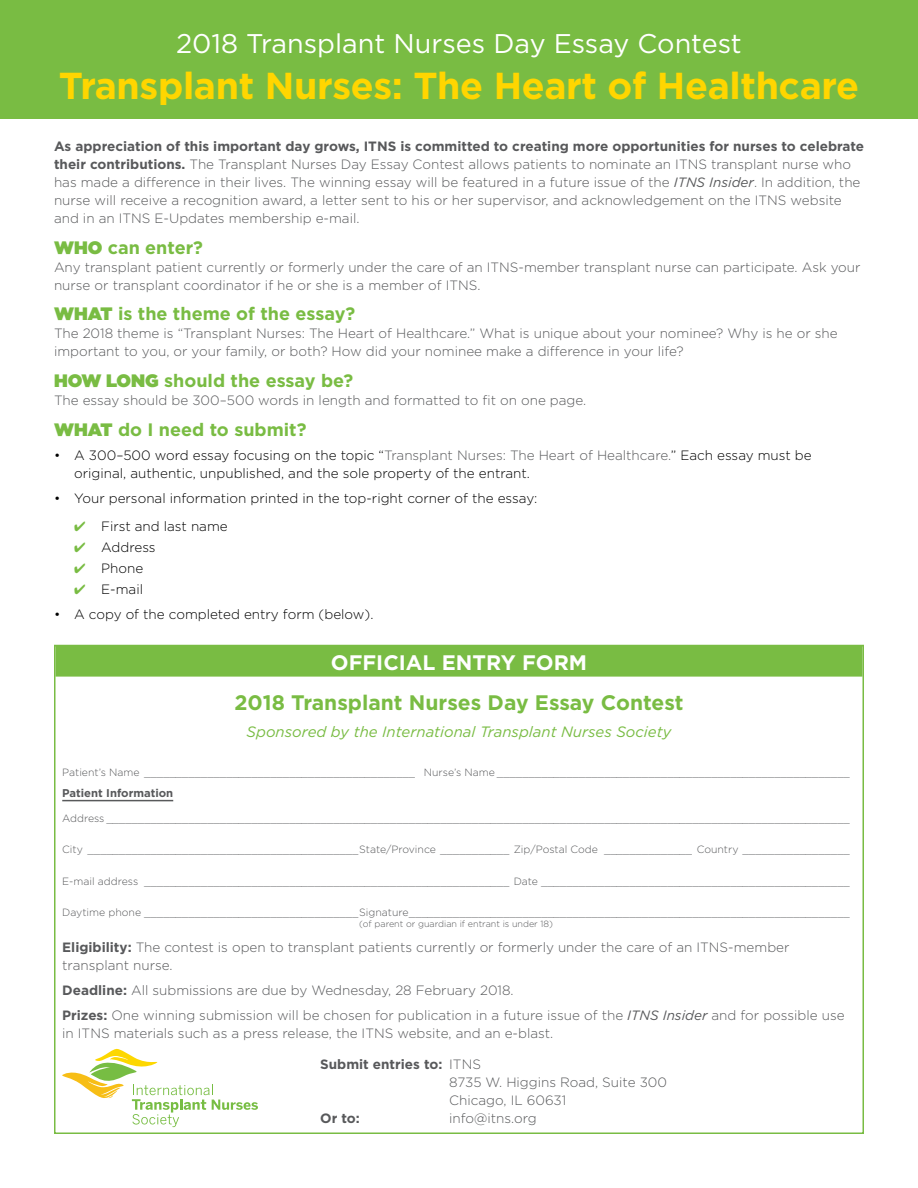
<style>
.page{position:relative;width:918px;height:1188px;background:#fff}
.page>*{position:absolute;margin:0;border:0;box-sizing:border-box;transform-origin:0 0}
.t1{font:700 37.5px "Gotham";letter-spacing:-.01em;color:#ffd600}
.t2{font:27px "Gotham";color:#fff}
.t3{font:700 21px "Gotham";color:#79bc43}
.t4{font:700 21px "Gotham";color:#fff}
.t5{font:700 18px "Gotham";color:#79bc43}
.t6{font:italic 15px "Gotham";color:#79bc43}
.t7{font:300 13.5px/18px "Gotham";color:#58595b}
.t8{font:300 13.5px/18px "Gotham";color:#000}
.t9{font:700 13.5px "Gotham";color:#58595b}
.t10{font:700 11.25px "Gotham";color:#58595b}
.t11{font:300 10.5px "Gotham";color:#58595b}
.t12{font:300 9px "Gotham";color:#58595b}
.s1{font-weight:700}
.s2{font-weight:400;font-style:italic}
.s3{font-weight:900}
.s4{color:#58595b}
.s5{color:#79bc43}
</style>
<div class="page">
<div style="left:0;top:0;width:918px;height:119px;background:#79bc43"></div>
<div style="left:55px;top:645px;width:808px;height:32px;background:#79bc43"></div>
<hr style="left:62px;top:800px;width:111px;height:1px;background:#58595b">
<svg style="left:62px;top:1049px;width:196px;height:78px"></svg>
<h2 class="t2" style="left:176px;top:26px;width:567px">2018 Transplant Nurses Day Essay Contest</h2>
<h1 class="t1" style="left:59px;top:61px;width:802px">Transplant Nurses: The Heart of Healthcare</h1>
<p class="t7" style="left:54px;top:137px;width:812px"><span class="s1">As appreciation of this important day grows, ITNS is committed to creating more opportunities for nurses to celebrate their contributions.</span> The Transplant Nurses Day Essay Contest allows patients to nominate an ITNS transplant nurse who has made a difference in their lives. The winning essay will be featured in a future issue of the <span class="s2">ITNS Insider</span>. In addition, the nurse will receive a recognition award, a letter sent to his or her supervisor, and acknowledgement on the ITNS website and in an ITNS E-Updates membership e-mail.</p>
<h3 class="t5" style="left:54px;top:235px;width:151px"><span class="s3">WHO</span> can enter?</h3>
<p class="t7" style="left:54px;top:258px;width:808px">Any transplant patient currently or formerly under the care of an ITNS-member transplant nurse can participate. Ask your nurse or transplant coordinator if he or she is a member of ITNS.</p>
<h3 class="t5" style="left:54px;top:302px;width:303px"><span class="s3">WHAT</span> is the theme of the essay?</h3>
<p class="t7" style="left:54px;top:324px;width:785px">The 2018 theme is “Transplant Nurses: The Heart of Healthcare.” What is unique about your nominee? Why is he or she important to you, or your family, or both? How did your nominee make a difference in your life?</p>
<h3 class="t5" style="left:54px;top:369px;width:301px"><span class="s3">HOW LONG</span> should the essay be?</h3>
<p class="t7" style="left:54px;top:391px;width:534px">The essay should be 300–500 words in length and formatted to fit on one page.</p>
<h3 class="t5" style="left:54px;top:417px;width:254px"><span class="s3">WHAT</span> do I need to submit?</h3>
<p class="t8" style="left:74px;top:446px;width:739px;text-indent:-20px">• A 300–500 word essay focusing on the topic “<span class="s4">Transplant Nurses: The Heart of Healthcare.</span>” Each essay must be original, authentic, unpublished, and the sole property of the entrant.</p>
<p class="t8" style="left:54px;top:489px;width:485px">• Your personal information printed in the top-right corner of the essay:</p>
<p class="t8" style="left:74px;top:517px;width:155px"><span class="s5">✔</span> First and last name</p>
<p class="t8" style="left:74px;top:538px;width:83px"><span class="s5">✔</span> Address</p>
<p class="t8" style="left:74px;top:559px;width:71px"><span class="s5">✔</span> Phone</p>
<p class="t8" style="left:74px;top:580px;width:70px"><span class="s5">✔</span> E-mail</p>
<p class="t8" style="left:54px;top:604px;width:321px">• A copy of the completed entry form (below).</p>
<h3 class="t4" style="left:331px;top:648px;width:258px">OFFICIAL ENTRY FORM</h3>
<h3 class="t3" style="left:235px;top:689px;width:450px">2018 Transplant Nurses Day Essay Contest</h3>
<p class="t6" style="left:247px;top:722px;width:426px">Sponsored by the International Transplant Nurses Society</p>
<p class="t11" style="left:62px;top:765px;width:789px">Patient’s Name ___________________________________________ Nurse’s Name ________________________________________________________</p>
<p class="t10" style="left:62px;top:786px;width:113px">Patient Information</p>
<p class="t11" style="left:62px;top:812px;width:789px">Address ______________________________________________________________________________________________________________________</p>
<p class="t11" style="left:62px;top:843px;width:789px">City ___________________________________________State/Province ___________ Zip/Postal Code ______________ Country _________________</p>
<p class="t11" style="left:62px;top:875px;width:789px">E-mail address __________________________________________________________ Date _________________________________________________</p>
<p class="t11" style="left:62px;top:906px;width:789px">Daytime phone __________________________________Signature______________________________________________________________________</p>
<p class="t12" style="left:359px;top:918px;width:195px">(of parent or guardian if entrant is under 18)</p>
<p class="t7" style="left:62px;top:938px;width:729px"><span class="s1">Eligibility:</span> The contest is open to transplant patients currently or formerly under the care of an ITNS-member transplant nurse.</p>
<p class="t7" style="left:62px;top:978px;width:784px;line-height:24.8px"><span class="s1">Deadline:</span> All submissions are due by Wednesday, 28 February 2018.<br><span class="s1">Prizes:</span> One winning submission will be chosen for publication in a future issue of the <span class="s2">ITNS Insider</span> and for possible use</p>
<p class="t7" style="left:62px;top:1024px;width:493px">in ITNS materials such as a press release, the ITNS website, and an e-blast.</p>
<p class="t7" style="left:449px;top:1055px;width:219px;text-indent:-129px"><span class="s1">Submit entries to:</span> ITNS<br>8735 W. Higgins Road, Suite 300<br>Chicago, IL 60631</p>
<p class="t9" style="left:320px;top:1110px;width:41px">Or to:</p>
<p class="t7" style="left:449px;top:1109px;width:89px">info@itns.org</p>
</div>
